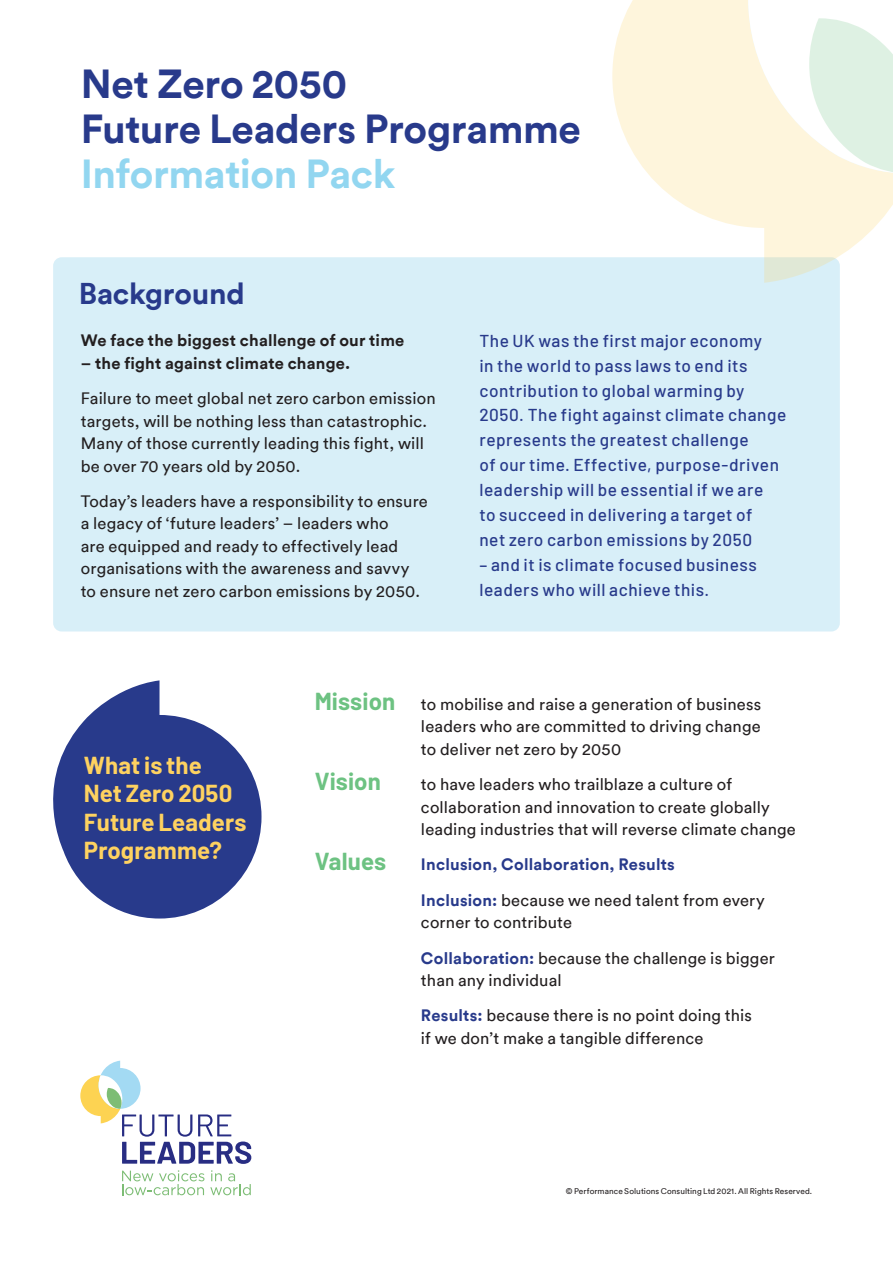
<style>
.page{position:relative;width:893px;height:1263px;background:#fff}
.page>*{position:absolute;margin:0;border:0;box-sizing:border-box;transform-origin:0 0}
.t1{font:700 40.5px "Circular";letter-spacing:-.005em;color:#283a8b}
.t2{font:700 40.5px "Circular";letter-spacing:-.01em;color:#92d6f0}
.t3{font:700 30px "Circular";letter-spacing:-.005em;color:#283a8b}
.t4{font:700 24px/28.5px "Barlow";letter-spacing:.005em;color:#fed260}
.Body_text{font:700 24px "Barlow";letter-spacing:.005em;color:#6dc282}
.Body_text-2{font:500 17.25px/24.9px "Barlow";letter-spacing:.03em;color:#283a8b}
.Body_text-3{font:16.5px/22.5px "Circular";letter-spacing:.01em;color:#231f20}
.Body_text-4{font:700 16.5px "Circular";letter-spacing:.015em;color:#231f20}
.Body_text-5{font:700 16.5px "Circular";letter-spacing:.015em;color:#283a8b}
.t5{font:8.25px "Circular";letter-spacing:.01em;color:#231f20}
.s1{font-family:"Barlow";font-weight:700;font-size:24px;color:#6dc282}
.s2{font-weight:700;color:#283a8b}
</style>
<div class="page">
<div style="left:53px;top:257px;width:787px;height:374px;background:#d8eff8;border-radius:9px"></div>
<svg style="left:612px;top:0;width:281px;height:283px;fill:#fef5dc"></svg>
<svg style="left:748px;top:0;width:145px;height:174px"></svg>
<svg style="left:122px;top:1170px;width:82px;height:25px"></svg>
<svg style="left:210px;top:1170px;width:41px;height:25px"></svg>
<svg style="left:80px;top:1061px;width:171px;height:103px"></svg>
<svg style="left:53px;top:680px;width:208px;height:238px;fill:#283a8b"></svg>
<p class="t1" style="left:81px;top:56px;width:268px">Net Zero 2050</p>
<p class="t1" style="left:81px;top:101px;width:502px">Future Leaders Programme</p>
<p class="t2" style="left:81px;top:146px;width:316px">Information Pack</p>
<p class="t3" style="left:79px;top:273px;width:168px">Background</p>
<p class="Body_text-4" style="left:81px;top:329px;width:325px">We face the biggest challenge of our time</p>
<p class="Body_text-4" style="left:81px;top:352px;width:271px">– the fight against climate change.</p>
<p class="Body_text-3" style="left:81px;top:386px;width:356px">Failure to meet global net zero carbon emission targets, will be nothing less than catastrophic.<br>Many of those currently leading this fight, will be over 70 years old by 2050.</p>
<p class="Body_text-3" style="left:81px;top:489px;width:349px">Today’s leaders have a responsibility to ensure a legacy of ‘future leaders’ – leaders who<br>are equipped and ready to effectively lead organisations with the awareness and savvy to ensure net zero carbon emissions by 2050.</p>
<p class="Body_text-2" style="left:479px;top:327px;width:308px">The UK was the first major economy<br>in the world to pass laws to end its contribution to global warming by 2050. The fight against climate change represents the greatest challenge<br>of our time. Effective, purpose-driven leadership will be essential if we are<br>to succeed in delivering a target of<br>net zero carbon emissions by 2050</p>
<p class="Body_text-2" style="left:479px;top:551px;width:279px">– and it is climate focused business leaders who will achieve this.</p>
<p class="t4" style="left:84px;top:749px;width:164px">What is the<br>Net Zero 2050<br>Future Leaders<br>Programme?</p>
<p class="Body_text-3" style="left:421px;top:692px;width:342px;text-align:justify;text-indent:-106px"><span class="s1">Mission</span> to mobilise and raise a generation of business leaders who are committed to driving change to deliver net zero by 2050</p>
<p class="Body_text" style="left:315px;top:764px;width:68px">Vision</p>
<p class="Body_text-3" style="left:421px;top:772px;width:376px">to have leaders who trailblaze a culture of collaboration and innovation to create globally leading industries that will reverse climate change</p>
<p class="Body_text" style="left:315px;top:844px;width:73px">Values</p>
<p class="Body_text-5" style="left:421px;top:853px;width:255px">Inclusion, Collaboration, Results</p>
<p class="Body_text-3" style="left:421px;top:888px;width:345px"><span class="s2">Inclusion:</span> because we need talent from every corner to contribute</p>
<p class="Body_text-3" style="left:421px;top:946px;width:355px"><span class="s2">Collaboration:</span> because the challenge is bigger than any individual</p>
<p class="Body_text-3" style="left:421px;top:1003px;width:332px"><span class="s2">Results:</span> because there is no point doing this if we don’t make a tangible difference</p>
<p class="t5" style="left:566px;top:1186px;width:248px">© Performance Solutions Consulting Ltd 2021. All Rights Reserved.</p>
</div>
